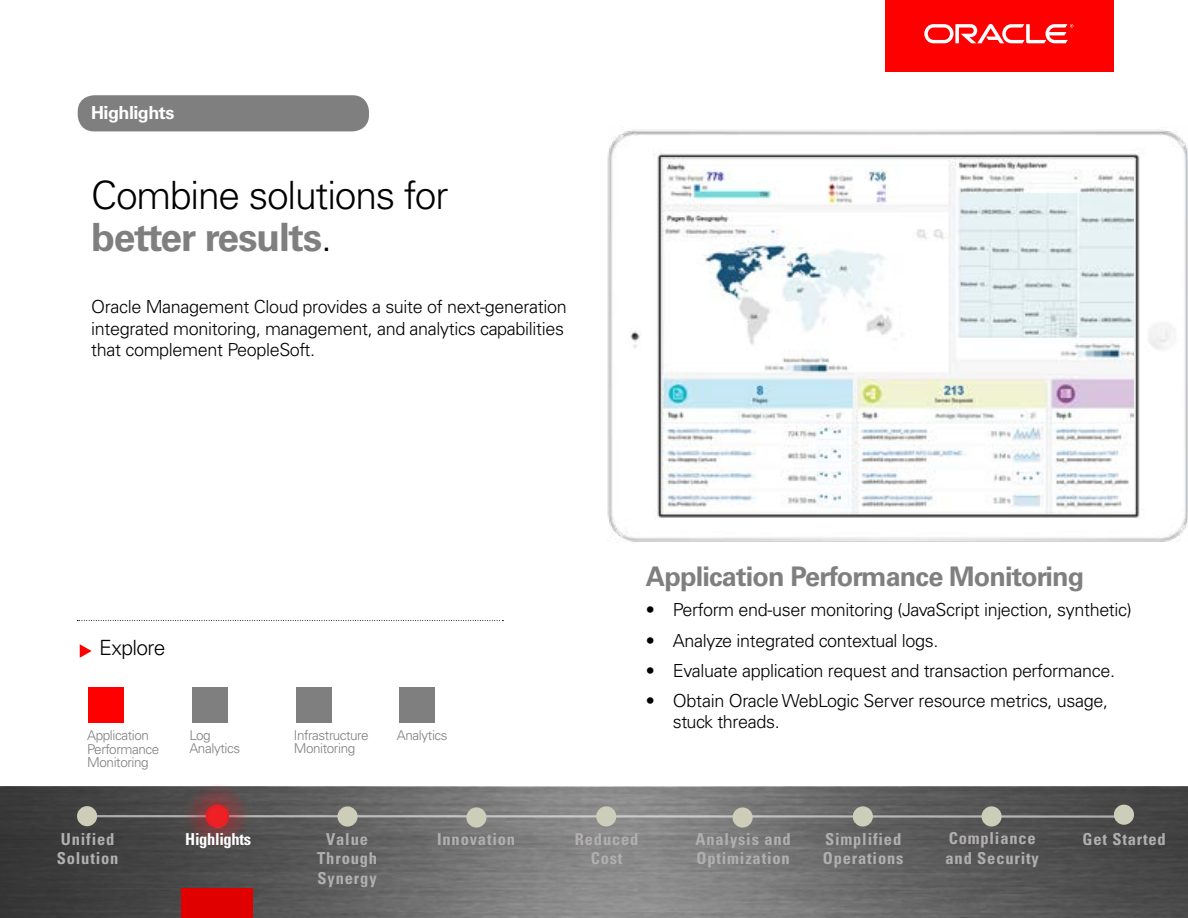
<style>
.page{position:relative;width:1188px;height:918px;background:#fff}
.page>*{position:absolute;margin:0;border:0;box-sizing:border-box;transform-origin:0 0}
.t1{font:300 39px/42px "Univers LT Std";letter-spacing:-.03em;color:#000}
.t2{font:700 27px "Univers LT Std";letter-spacing:-.03em;color:#7f7f7f}
.t3{font:300 21px "Univers LT Std";letter-spacing:-.03em;color:#000}
.t4{font:300 18px/21.6px "Univers LT Std";letter-spacing:-.02em;color:#000}
.t5{font:700 18px "Univers LT Std";letter-spacing:-.03em;color:#fff}
.t6{font:700 condensed 16.5px/19.5px "Univers LT Std";letter-spacing:.05em;color:#b2afb0}
.t7{font:700 condensed 16.5px "Univers LT Std";letter-spacing:-.02em;color:#fff}
.t8{font:300 13.5px/13.5px "Univers LT Std";letter-spacing:-.03em;color:#7f7f7f}
.s1{font-weight:700;color:#7f7f7f}
</style>
<div class="page">
<svg style="left:77px;top:620px;width:426px;height:1px"></svg>
<div style="left:400px;top:687px;width:35px;height:35px;background:#7f7f7f"></div>
<div style="left:296px;top:687px;width:35px;height:35px;background:#7f7f7f"></div>
<div style="left:192px;top:687px;width:35px;height:35px;background:#7f7f7f"></div>
<svg style="left:80px;top:644px;width:12px;height:14px"></svg>
<div style="left:89px;top:687px;width:35px;height:35px;background:#f00"></div>
<div style="left:78px;top:95px;width:291px;height:36px;background:#7f7f7f;border-radius:16px"></div>
<div style="left:885px;top:0;width:229px;height:71px;background:#f00"></div>
<svg style="left:924px;top:24px;width:149px;height:19px"></svg>
<img style="left:607px;top:129px;width:581px;height:413px">
<img style="left:661px;top:158px;width:473px;height:355px">
<svg style="left:0;top:787px;width:1188px;height:131px;background:#626262"></svg>
<hr style="left:87px;top:815px;width:1037px;height:3px;background:#fff">
<div style="left:77px;top:806px;width:20px;height:20px;background:#cdceb9;border-radius:50%"></div>
<div style="left:1114px;top:805px;width:20px;height:20px;background:#cdceb9;border-radius:50%"></div>
<div style="left:337px;top:806px;width:21px;height:21px;background:#cdceb9;border-radius:50%"></div>
<div style="left:466px;top:807px;width:21px;height:21px;background:#cdceb9;border-radius:50%"></div>
<div style="left:596px;top:806px;width:20px;height:21px;background:#cdceb9;border-radius:50%"></div>
<div style="left:733px;top:807px;width:20px;height:21px;background:#cdceb9;border-radius:50%"></div>
<div style="left:853px;top:806px;width:20px;height:21px;background:#cdceb9;border-radius:50%"></div>
<div style="left:982px;top:806px;width:20px;height:21px;background:#cdceb9;border-radius:50%"></div>
<div style="left:184px;top:783px;width:66px;height:66px;background:#d2232a;opacity:.75"></div>
<div style="left:207px;top:806px;width:20px;height:20px;background:#ed2124;border-radius:50%"></div>
<div style="left:206px;top:805px;width:23px;height:23px;border:3px solid #ed1d24;border-radius:50%"></div>
<div style="left:181px;top:889px;width:71px;height:29px;background:#e10000"></div>
<p class="t5" style="left:91px;top:102px;width:85px">Highlights</p>
<h1 class="t1" style="left:91px;top:174px;width:359px">Combine solutions for <span class="s1">better results</span>.</h1>
<p class="t4" style="left:91px;top:296px;width:477px">Oracle Management Cloud provides a suite of next-generation integrated monitoring, management, and analytics capabilities that complement PeopleSoft.</p>
<p class="t3" style="left:99px;top:635px;width:68px">Explore</p>
<p class="t8" style="left:87px;top:729px;width:74px">Application<br>Performance<br>Monitoring</p>
<p class="t8" style="left:189px;top:728px;width:52px">Log<br>Analytics</p>
<p class="t8" style="left:294px;top:728px;width:77px">Infrastructure<br>Monitoring</p>
<p class="t8" style="left:397px;top:728px;width:52px">Analytics</p>
<h2 class="t2" style="left:646px;top:561px;width:440px">Application Performance Monitoring</h2>
<p class="t4" style="left:646px;top:599px;width:488px">• Perform end-user monitoring (JavaScript injection, synthetic)</p>
<p class="t4" style="left:646px;top:630px;width:294px">• Analyze integrated contextual logs.</p>
<p class="t4" style="left:646px;top:660px;width:471px">• Evaluate application request and transaction performance.</p>
<p class="t4" style="left:673px;top:690px;width:437px;line-height:21px;text-indent:-27px">• Obtain Oracle WebLogic Server resource metrics, usage, stuck threads.</p>
<p class="t6" style="left:57px;top:829px;width:63px">Unified<br>Solution</p>
<p class="t7" style="left:185px;top:829px;width:67px">Highlights</p>
<p class="t6" style="left:317px;top:829px;width:61px;text-align:center">Value<br>Through<br>Synergy</p>
<p class="t6" style="left:437px;top:829px;width:80px">Innovation</p>
<p class="t6" style="left:575px;top:829px;width:65px;text-align:center">Reduced<br>Cost</p>
<p class="t6" style="left:696px;top:829px;width:97px">Analysis and<br>Optimization</p>
<p class="t6" style="left:823px;top:829px;width:82px">Simplified<br>Operations</p>
<p class="t6" style="left:946px;top:829px;width:95px">Compliance and Security</p>
<p class="t6" style="left:1082px;top:829px;width:85px">Get Started</p>
</div>
